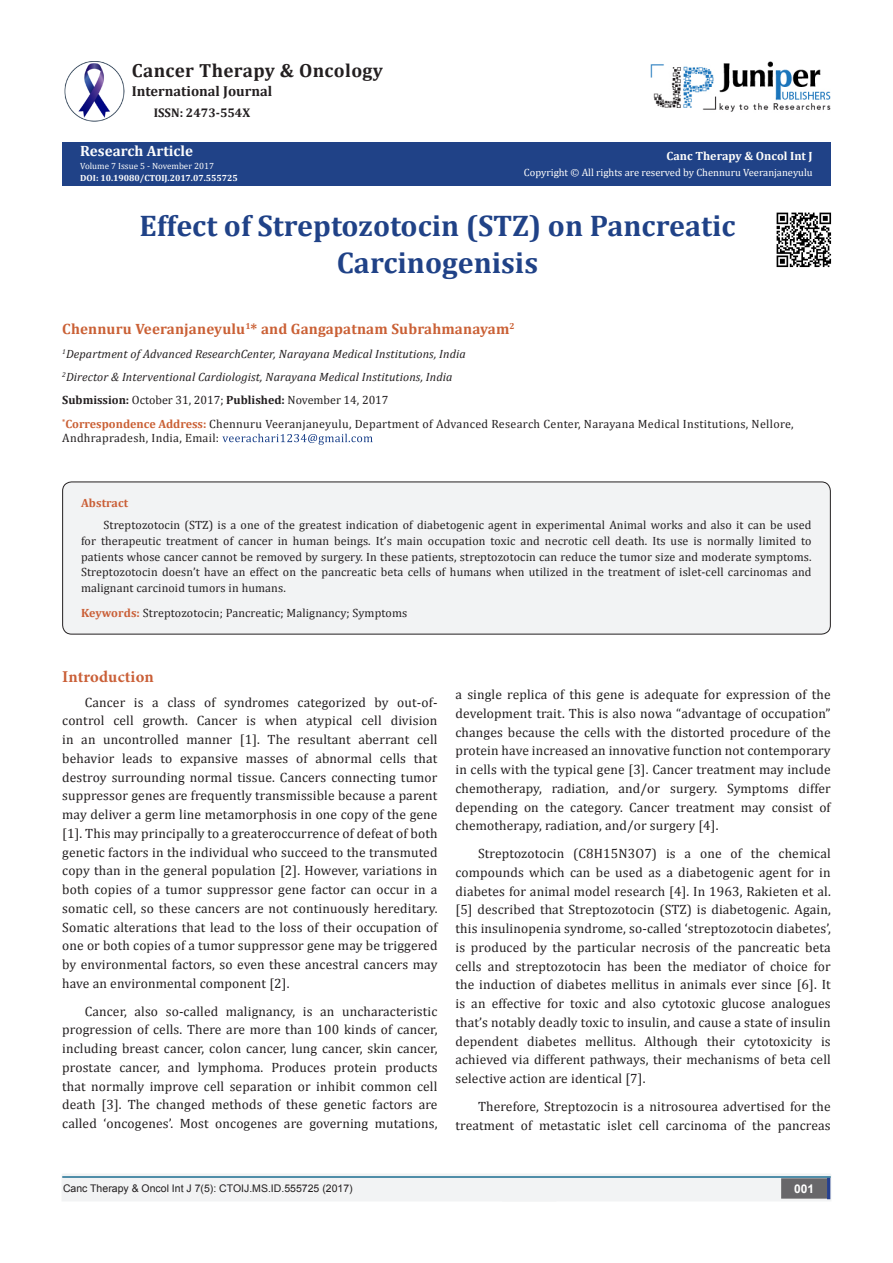
<style>
.page{position:relative;width:893px;height:1263px;background:#fff}
.page>*{position:absolute;margin:0;border:0;box-sizing:border-box;transform-origin:0 0}
.t1{font:700 30px/37.5px "Cambria";color:#204287;text-align:center}
.t2{font:700 19.05px "Cambria";letter-spacing:.02em;color:#231f20}
.t3{font:700 16.5px "Minion Pro";letter-spacing:.005em;color:#ca5f37}
.t4{font:700 15px "Cambria";letter-spacing:.01em;color:#ca6035}
.t5{font:700 15px "Cambria";color:#fcfcfc}
.t6{font:700 14.4px "Cambria";color:#231f20}
.t7{font:13.5px/18.8px "Cambria";letter-spacing:.01em;color:#231f20;text-align:justify}
.t8{font:700 12.6px "Cambria";color:#231f20}
.t9{font:12px/15.8px "Cambria";letter-spacing:.01em;color:#231f20}
.t10{font:italic 12px "Cambria";letter-spacing:.01em;color:#231f20}
.t11{font:700 12px "Cambria";color:#fffefc}
.t12{font:700 12px "Cambria";letter-spacing:.01em;color:#ca5f37}
.t13{font:700 12px "Arial";color:#fff}
.t14{font:10.5px "Cambria";color:#fffefc}
.t15{font:10.5px "Arial";color:#231f20}
.t16{font:700 9px "Cambria";color:#fff}
.t17{font:9px "Cambria";color:#fcfcfc}
.s1{color:#fcfcfc}
.s2{font-weight:700}
.s3{font-weight:700;color:#ca6035}
.s4{font-weight:700;color:#ca5f37}
</style>
<div class="page">
<div style="left:62px;top:142px;width:769px;height:44px;background:#204287"></div>
<svg style="left:222px;top:434px;width:151px;height:11px"></svg>
<div style="left:62px;top:1175px;width:494px;height:26px;background:#f2f3f4"></div>
<div style="left:502px;top:1174px;width:329px;height:27px;background:#f2f3f4"></div>
<div style="left:782px;top:1179px;width:44px;height:19px;background:#68676a"></div>
<div style="left:781px;top:1178px;width:46px;height:20px;border:2px solid #68676a"></div>
<hr style="left:827px;top:1178px;width:3px;height:21px;background:#253f8e">
<img style="left:651px;top:61px;width:180px;height:51px">
<img style="left:64px;top:61px;width:60px;height:61px">
<hr style="left:62px;top:1173px;width:769px;height:2px;background:#f2f3f4">
<div style="left:63px;top:482px;width:767px;height:152px;background:#f2f3f4;border-radius:9px"></div>
<div style="left:62px;top:482px;width:769px;height:152px;border:1px solid #231f20;border-radius:9px"></div>
<hr style="left:62px;top:1176px;width:769px;height:2px;background:#1c6d90">
<img style="left:776px;top:212px;width:56px;height:56px">
<p class="t2" style="left:132px;top:58px;width:253px">Cancer Therapy &amp; Oncology</p>
<p class="t6" style="left:132px;top:81px;width:142px">International Journal</p>
<p class="t8" style="left:154px;top:103px;width:98px">ISSN: 2473-554X</p>
<p class="t5" style="left:80px;top:141px;width:114px">Research Article</p>
<p class="t17" style="left:80px;top:160px;width:135px">Volume 7 Issue 5 - November 2017</p>
<p class="t16" style="left:80px;top:171px;width:159px"><span class="s1">DOI:</span> 10.19080/CTOIJ.2017.07.555725</p>
<p class="t11" style="left:667px;top:147px;width:148px">Canc Therapy &amp; Oncol Int J</p>
<p class="t14" style="left:524px;top:166px;width:290px">Copyright © All rights are reserved by Chennuru Veeranjaneyulu</p>
<p class="t1" style="left:139px;top:206px;width:597px">Effect of Streptozotocin (STZ) on Pancreatic<br>Carcinogenisis</p>
<p class="t4" style="left:62px;top:318px;width:454px">Chennuru Veeranjaneyulu<sup>1</sup>* and Gangapatnam Subrahmanayam<sup>2</sup></p>
<p class="t10" style="left:62px;top:345px;width:405px"><sup>1</sup>Department of Advanced ResearchCenter, Narayana Medical Institutions, India</p>
<p class="t10" style="left:62px;top:368px;width:392px"><sup>2</sup>Director &amp; Interventional Cardiologist, Narayana Medical Institutions, India</p>
<p class="t9" style="left:62px;top:392px;width:328px"><span class="s2">Submission:</span> October 31, 2017; <span class="s2">Published:</span> November 14, 2017</p>
<p class="t9" style="left:62px;top:416px;width:733px;line-height:14.4px"><sup>*</sup><span class="s3">Correspondence Address:</span> Chennuru Veeranjaneyulu, Department of Advanced Research Center, Narayana Medical Institutions, Nellore,<br>Andhrapradesh, India, Email:</p>
<p class="t12" style="left:81px;top:495px;width:49px">Abstract</p>
<p class="t9" style="left:81px;top:517px;width:732px;text-align:justify;text-indent:22px">Streptozotocin (STZ) is a one of the greatest indication of diabetogenic agent in experimental Animal works and also it can be used for therapeutic treatment of cancer in human beings. It’s main occupation toxic and necrotic cell death. Its use is normally limited to patients whose cancer cannot be removed by surgery. In these patients, streptozotocin can reduce the tumor size and moderate symptoms.<br>Streptozotocin doesn’t have an effect on the pancreatic beta cells of humans when utilized in the treatment of islet-cell carcinomas and malignant carcinoid tumors in humans.</p>
<p class="t9" style="left:81px;top:605px;width:328px"><span class="s4">Keywords:</span> Streptozotocin; Pancreatic; Malignancy; Symptoms</p>
<p class="t3" style="left:62px;top:665px;width:93px">Introduction</p>
<p class="t7" style="left:62px;top:692px;width:377px;text-indent:22px">Cancer is a class of syndromes categorized by out-of&shy;control cell growth. Cancer is when atypical cell division in an uncontrolled manner [1]. The resultant aberrant cell behavior leads to expansive masses of abnormal cells that destroy surrounding normal tissue. Cancers connecting tumor suppressor genes are frequently transmissible because a parent may deliver a germ line metamorphosis in one copy of the gene [1]. This may principally to a greateroccurrence of defeat of both genetic factors in the individual who succeed to the transmuted copy than in the general population [2]. However, variations in both copies of a tumor suppressor gene factor can occur in a somatic cell, so these cancers are not continuously hereditary.<br>Somatic alterations that lead to the loss of their occupation of one or both copies of a tumor suppressor gene may be triggered by environmental factors, so even these ancestral cancers may have an environmental component [2].</p>
<p class="t7" style="left:62px;top:1001px;width:377px;text-indent:22px">Cancer, also so-called malignancy, is an uncharacteristic progression of cells. There are more than 100 kinds of cancer, including breast cancer, colon cancer, lung cancer, skin cancer, prostate cancer, and lymphoma. Produces protein products that normally improve cell separation or inhibit common cell death [3]. The changed methods of these genetic factors are called ‘oncogenes’. Most oncogenes are governing mutations,</p>
<p class="t7" style="left:455px;top:685px;width:377px">a single replica of this gene is adequate for expression of the development trait. This is also nowa “advantage of occupation” changes because the cells with the distorted procedure of the protein have increased an innovative function not contemporary in cells with the typical gene [3]. Cancer treatment may include chemotherapy, radiation, and/or surgery. Symptoms differ depending on the category. Cancer treatment may consist of chemotherapy, radiation, and/or surgery [4].</p>
<p class="t7" style="left:455px;top:844px;width:377px;text-indent:22px">Streptozotocin (C8H15N3O7) is a one of the chemical compounds which can be used as a diabetogenic agent for in diabetes for animal model research [4]. In 1963, Rakieten et al. [5] described that Streptozotocin (STZ) is diabetogenic. Again, this insulinopenia syndrome, so-called ‘streptozotocin diabetes’, is produced by the particular necrosis of the pancreatic beta cells and streptozotocin has been the mediator of choice for the induction of diabetes mellitus in animals ever since [6]. It is an effective for toxic and also cytotoxic glucose analogues that’s notably deadly toxic to insulin, and cause a state of insulin dependent diabetes mellitus. Although their cytotoxicity is achieved via different pathways, their mechanisms of beta cell selective action are identical [7].</p>
<p class="t7" style="left:455px;top:1097px;width:377px;text-align:right">Therefore, Streptozocin is a nitrosourea advertised for the treatment of metastatic islet cell carcinoma of the pancreas</p>
<p class="t15" style="left:63px;top:1181px;width:291px">Canc Therapy &amp; Oncol Int J 7(5): CTOIJ.MS.ID.555725 (2017)</p>
<p class="t13" style="left:794px;top:1180px;width:22px">001</p>
</div>
